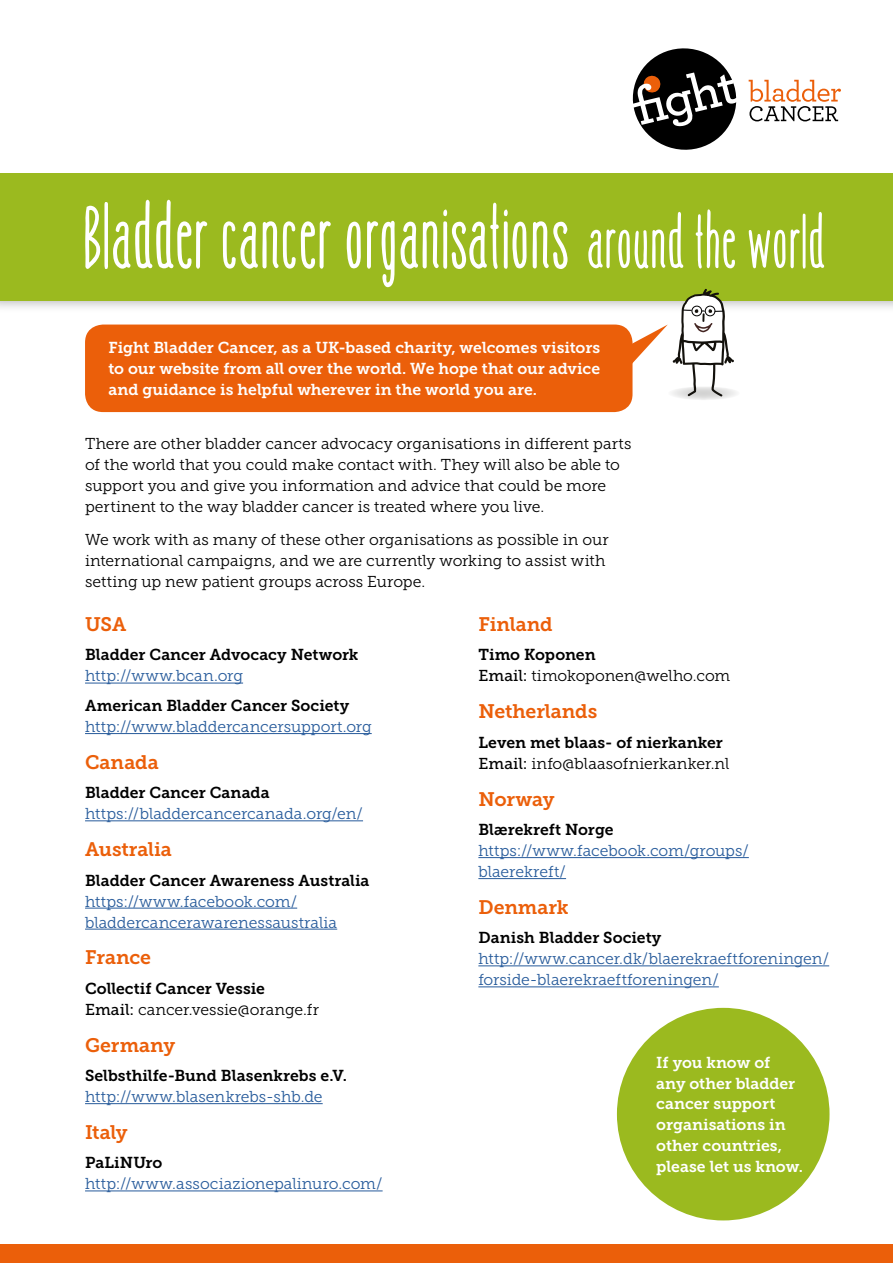
<style>
.page{position:relative;width:893px;height:1263px;background:#fff}
.page>*{position:absolute;margin:0;border:0;box-sizing:border-box;transform-origin:0 0}
.t1{font:78px "HAPPYCLOUD Heavy";color:#fff}
.t2{font:63.9px "HAPPYCLOUD Heavy";color:#fff}
.t3{font:19.5px "Museo Slab 700";letter-spacing:-.005em;color:#eb5f0a}
.t4{font:15.75px/21px "Museo Slab 300";letter-spacing:-.005em;color:#000}
.t5{font:15.75px/21px "Museo Slab 300";color:#275b9b}
.t6{font:15.75px "Museo Slab 700";color:#000}
.t7{font:15.75px/21px "Museo Slab 700";color:#fff;text-align:justify}
.s1{font-family:"Museo Slab 500"}
</style>
<div class="page">
<div style="left:0;top:1244px;width:893px;height:19px;background:#eb5f0a"></div>
<div style="left:85px;top:325px;width:547px;height:87px;background:#eb5f0a;border-radius:18px"></div>
<div style="left:0;top:176px;width:893px;height:137px;background:#000;opacity:.4"></div>
<div style="left:0;top:173px;width:893px;height:128px;background:#9bba1f"></div>
<svg style="left:749px;top:80px;width:92px;height:41px"></svg>
<svg style="left:632px;top:48px;width:105px;height:102px"></svg>
<svg style="left:668px;top:386px;width:72px;height:14px"></svg>
<hr style="left:85px;top:683px;width:158px;height:1px;background:#275b9b">
<hr style="left:85px;top:733px;width:287px;height:1px;background:#275b9b">
<hr style="left:85px;top:820px;width:278px;height:1px;background:#275b9b">
<hr style="left:85px;top:908px;width:212px;height:1px;background:#275b9b">
<hr style="left:85px;top:929px;width:252px;height:1px;background:#275b9b">
<hr style="left:85px;top:1103px;width:238px;height:1px;background:#275b9b">
<hr style="left:85px;top:1190px;width:298px;height:1px;background:#275b9b">
<hr style="left:478px;top:857px;width:271px;height:1px;background:#275b9b">
<hr style="left:478px;top:878px;width:88px;height:1px;background:#275b9b">
<hr style="left:478px;top:965px;width:351px;height:1px;background:#275b9b">
<hr style="left:478px;top:986px;width:241px;height:1px;background:#275b9b">
<svg style="left:622px;top:289px;width:112px;height:107px"></svg>
<div style="left:617px;top:1008px;width:212px;height:212px;background:#9bba1f;border-radius:50%"></div>
<h1 class="t1" style="left:85px;top:185px;width:487px">Bladder cancer organisations</h1>
<h2 class="t2" style="left:588px;top:200px;width:240px">around the world</h2>
<p class="t7" style="left:108px;top:337px;width:493px">Fight Bladder Cancer, as a UK-based charity, welcomes visitors to our website from all over the world. We hope that our advice and guidance is helpful wherever in the world you are.</p>
<p class="t4" style="left:85px;top:433px;width:548px">There are other bladder cancer advocacy organisations in different parts of the world that you could make contact with. They will also be able to support you and give you information and advice that could be more pertinent to the way bladder cancer is treated where you live.</p>
<p class="t4" style="left:85px;top:529px;width:525px">We work with as many of these other organisations as possible in our international campaigns, and we are currently working to assist with setting up new patient groups across Europe.</p>
<p class="t3" style="left:85px;top:613px;width:43px">USA</p>
<p class="t6" style="left:85px;top:646px;width:275px">Bladder Cancer Advocacy Network</p>
<p class="t5" style="left:85px;top:666px;width:160px">http://www.bcan.org</p>
<p class="t6" style="left:85px;top:697px;width:266px">American Bladder Cancer Society</p>
<p class="t5" style="left:85px;top:716px;width:288px">http://www.bladdercancersupport.org</p>
<p class="t3" style="left:85px;top:751px;width:75px">Canada</p>
<p class="t6" style="left:85px;top:784px;width:186px">Bladder Cancer Canada</p>
<p class="t5" style="left:85px;top:803px;width:279px">https://bladdercancercanada.org/en/</p>
<p class="t3" style="left:85px;top:838px;width:88px">Australia</p>
<p class="t6" style="left:85px;top:871px;width:286px">Bladder Cancer Awareness Australia</p>
<p class="t5" style="left:85px;top:891px;width:254px">https://www.facebook.com/ bladdercancerawarenessaustralia</p>
<p class="t3" style="left:85px;top:946px;width:68px">France</p>
<p class="t6" style="left:85px;top:979px;width:181px">Collectif Cancer Vessie</p>
<p class="t4" style="left:85px;top:999px;width:236px"><span class="s1">Email:</span> cancer.vessie@orange.fr</p>
<p class="t3" style="left:85px;top:1034px;width:92px">Germany</p>
<p class="t6" style="left:85px;top:1067px;width:263px">Selbsthilfe-Bund Blasenkrebs e.V.</p>
<p class="t5" style="left:85px;top:1086px;width:239px">http://www.blasenkrebs-shb.de</p>
<p class="t3" style="left:85px;top:1121px;width:44px">Italy</p>
<p class="t6" style="left:85px;top:1154px;width:79px">PaLiNUro</p>
<p class="t5" style="left:85px;top:1173px;width:299px">http://www.associazionepalinuro.com/</p>
<p class="t3" style="left:478px;top:613px;width:76px">Finland</p>
<p class="t6" style="left:478px;top:646px;width:119px">Timo Koponen</p>
<p class="t4" style="left:478px;top:666px;width:253px"><span class="s1">Email:</span> timokoponen@welho.com</p>
<p class="t3" style="left:478px;top:700px;width:120px">Netherlands</p>
<p class="t6" style="left:478px;top:733px;width:246px">Leven met blaas- of nierkanker</p>
<p class="t4" style="left:478px;top:753px;width:252px"><span class="s1">Email:</span> info@blaasofnierkanker.nl</p>
<p class="t3" style="left:478px;top:788px;width:78px">Norway</p>
<p class="t6" style="left:478px;top:821px;width:137px">Blærekreft Norge</p>
<p class="t5" style="left:478px;top:840px;width:272px">https://www.facebook.com/groups/ blaerekreft/</p>
<p class="t3" style="left:478px;top:896px;width:92px">Denmark</p>
<p class="t6" style="left:478px;top:929px;width:185px">Danish Bladder Society</p>
<p class="t5" style="left:478px;top:948px;width:352px">http://www.cancer.dk/blaerekraeftforeningen/ forside-blaerekraeftforeningen/</p>
<p class="t7" style="left:656px;top:1052px;width:148px;text-align:left">If you know of any other bladder cancer support organisations in other countries, please let us know.</p>
</div>
